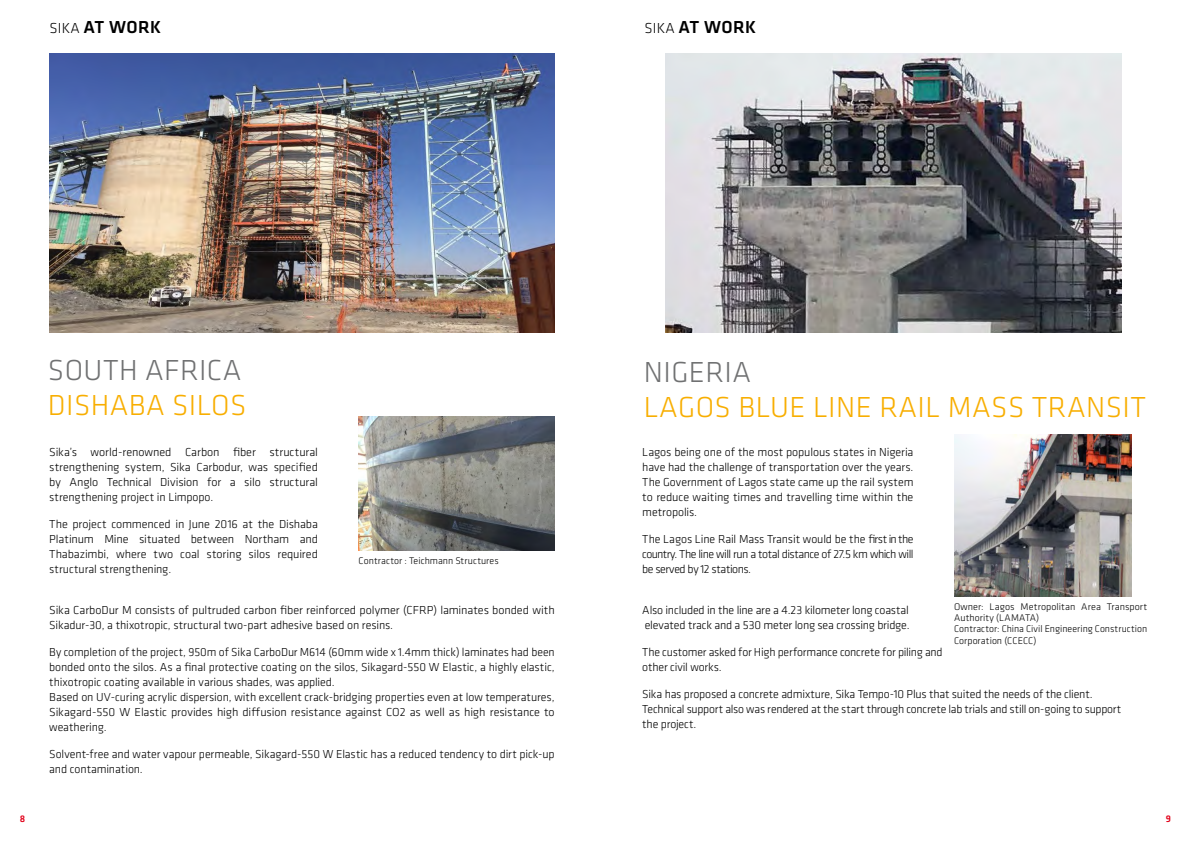
<style>
.page{position:relative;width:1191px;height:842px;background:#fff}
.page>*{position:absolute;margin:0;border:0;box-sizing:border-box;transform-origin:0 0}
.t1{font:300 30px "Klavika";letter-spacing:.015em;color:#f8ae00}
.t2{font:300 30px "Klavika";letter-spacing:.015em;color:#707172}
.t3{font:500 18px "Klavika";letter-spacing:.02em;color:#000}
.t4{font:300 12px/15px "Klavika";letter-spacing:-.01em;color:#000}
.t5{font:300 10px/11.3px "Klavika";letter-spacing:.005em;color:#000}
.t6{font:500 10px "Klavika";color:#e2001a}
.s1{font-weight:300;font-size:15px}
</style>
<div class="page">
<img style="left:49px;top:54px;width:506px;height:278px">
<img style="left:358px;top:417px;width:197px;height:134px">
<img style="left:665px;top:54px;width:456px;height:278px">
<img style="left:954px;top:435px;width:177px;height:162px">
<h2 class="t3" style="left:50px;top:15px;width:113px"><span class="s1">SIKA</span> AT WORK</h2>
<h2 class="t3" style="left:644px;top:15px;width:113px"><span class="s1">SIKA</span> AT WORK</h2>
<h1 class="t2" style="left:48px;top:352px;width:195px">SOUTH AFRICA</h1>
<h1 class="t1" style="left:48px;top:387px;width:200px">DISHABA SILOS</h1>
<p class="t4" style="left:49px;top:444px;width:270px;text-align:justify">Sika’s world-renowned Carbon fiber structural strengthening system, Sika Carbodur, was specified by Anglo Technical Division for a silo structural strengthening project in Limpopo.</p>
<p class="t4" style="left:49px;top:516px;width:270px;text-align:justify">The project commenced in June 2016 at the Dishaba Platinum Mine situated between Northam and Thabazimbi, where two coal storing silos required structural strengthening.</p>
<p class="t4" style="left:49px;top:603px;width:507px">Sika CarboDur M consists of pultruded carbon fiber reinforced polymer (CFRP) laminates bonded with<br>Sikadur-30, a thixotropic, structural two-part adhesive based on resins.</p>
<p class="t4" style="left:49px;top:645px;width:507px">By completion of the project, 950m of Sika CarboDur M614 (60mm wide x 1.4mm thick) laminates had been bonded onto the silos. As a final protective coating on the silos, Sikagard-550 W Elastic, a highly elastic, thixotropic coating available in various shades, was applied.<br>Based on UV-curing acrylic dispersion, with excellent crack-bridging properties even at low temperatures, Sikagard-550 W Elastic provides high diffusion resistance against CO2 as well as high resistance to weathering.</p>
<p class="t4" style="left:49px;top:747px;width:507px">Solvent-free and water vapour permeable, Sikagard-550 W Elastic has a reduced tendency to dirt pick-up and contamination.</p>
<p class="t5" style="left:358px;top:555px;width:142px">Contractor : Teichmann Structures</p>
<h1 class="t2" style="left:644px;top:354px;width:109px">NIGERIA</h1>
<h1 class="t1" style="left:644px;top:389px;width:503px">LAGOS BLUE LINE RAIL MASS TRANSIT</h1>
<p class="t4" style="left:642px;top:445px;width:273px;text-align:justify">Lagos being one of the most populous states in Nigeria have had the challenge of transportation over the years.<br>The Government of Lagos state came up the rail system to reduce waiting times and travelling time within the metropolis.</p>
<p class="t4" style="left:642px;top:532px;width:273px;text-align:justify">The Lagos Line Rail Mass Transit would be the first in the country. The line will run a total distance of 27.5 km which will be served by 12 stations.</p>
<p class="t5" style="left:954px;top:600px;width:195px">Owner: Lagos Metropolitan Area Transport Authority (LAMATA)<br>Contractor: China Civil Engineering Construction Corporation (CCECC)</p>
<p class="t4" style="left:642px;top:603px;width:269px">Also included in the line are a 4.23 kilometer long coastal elevated track and a 530 meter long sea crossing bridge.</p>
<p class="t4" style="left:642px;top:645px;width:302px">The customer asked for High performance concrete for piling and other civil works.</p>
<p class="t4" style="left:642px;top:687px;width:480px">Sika has proposed a concrete admixture, Sika Tempo-10 Plus that suited the needs of the client.<br>Technical support also was rendered at the start through concrete lab trials and still on-going to support the project.</p>
<p class="t6" style="left:20px;top:812px;width:7px">8</p>
<p class="t6" style="left:1166px;top:812px;width:7px">9</p>
</div>
